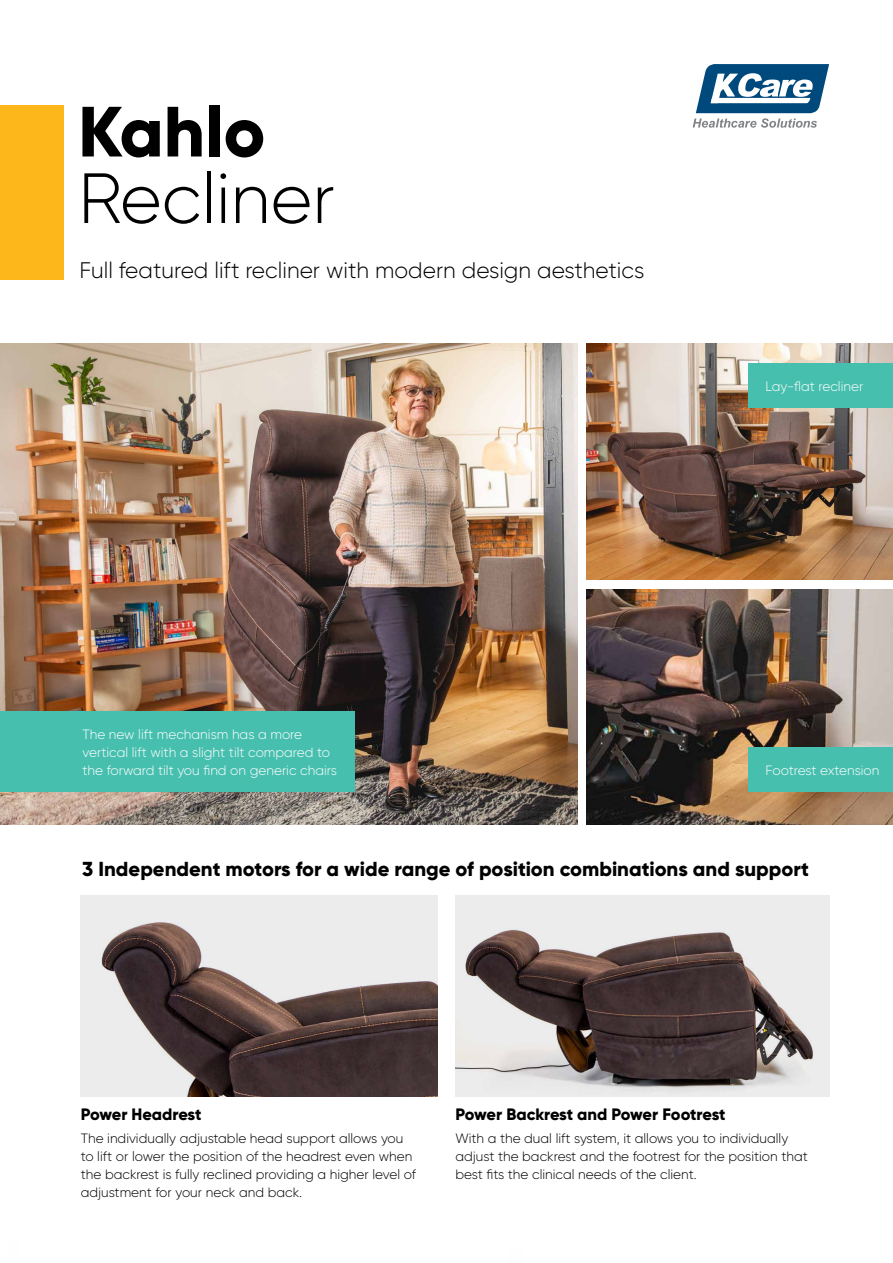
<style>
.page{position:relative;width:893px;height:1263px;background:#fff}
.page>*{position:absolute;margin:0;border:0;box-sizing:border-box;transform-origin:0 0}
.t1{font:300 70.95px "Gilroy";color:#000}
.t2{font:800 70.95px "Gilroy";color:#000}
.t3{font:300 22.5px "Gilroy";color:#000}
.t4{font:800 20.25px "Gilroy";color:#000}
.t5{font:800 16.5px "Gilroy";letter-spacing:-.015em;color:#000}
.t6{font:300 13.5px/18px "Gilroy";color:#000}
.t7{font:300 13.5px/18px "Gilroy";color:#fff}
</style>
<div class="page">
<div style="left:508px;top:1248px;width:15px;height:15px;background:#fbfbfb"></div>
<img style="left:0;top:344px;width:577px;height:481px">
<svg style="left:693px;top:64px;width:136px;height:64px"></svg>
<div style="left:0;top:105px;width:64px;height:174px;background:#fdb71a"></div>
<div style="left:0;top:711px;width:355px;height:81px;background:#47bfaf"></div>
<img style="left:587px;top:589px;width:306px;height:236px">
<img style="left:587px;top:344px;width:306px;height:235px">
<div style="left:748px;top:363px;width:145px;height:45px;background:#47bfaf"></div>
<div style="left:748px;top:747px;width:145px;height:45px;background:#47bfaf"></div>
<img style="left:81px;top:895px;width:357px;height:201px">
<img style="left:455px;top:895px;width:375px;height:201px">
<div style="left:9px;top:1240px;width:11px;height:14px;background:#fbfbfb"></div>
<h1 class="t2" style="left:78px;top:87px;width:189px">Kahlo</h1>
<h1 class="t1" style="left:78px;top:155px;width:258px">Recliner</h1>
<h2 class="t3" style="left:79px;top:256px;width:566px">Full featured lift recliner with modern design aesthetics</h2>
<p class="t7" style="left:765px;top:377px;width:99px">Lay-flat recliner</p>
<p class="t7" style="left:82px;top:725px;width:256px">The new lift mechanism has a more vertical lift with a slight tilt compared to the forward tilt you find on generic chairs</p>
<p class="t7" style="left:765px;top:761px;width:116px">Footrest extension</p>
<h3 class="t4" style="left:82px;top:856px;width:728px">3 Independent motors for a wide range of position combinations and support</h3>
<p class="t5" style="left:81px;top:1104px;width:122px">Power Headrest</p>
<p class="t6" style="left:81px;top:1129px;width:337px">The individually adjustable head support allows you to lift or lower the position of the headrest even when the backrest is fully reclined providing a higher level of adjustment for your neck and back.</p>
<p class="t5" style="left:455px;top:1104px;width:271px">Power Backrest and Power Footrest</p>
<p class="t6" style="left:455px;top:1129px;width:354px">With a the dual lift system, it allows you to individually adjust the backrest and the footrest for the position that best fits the clinical needs of the client.</p>
</div>
